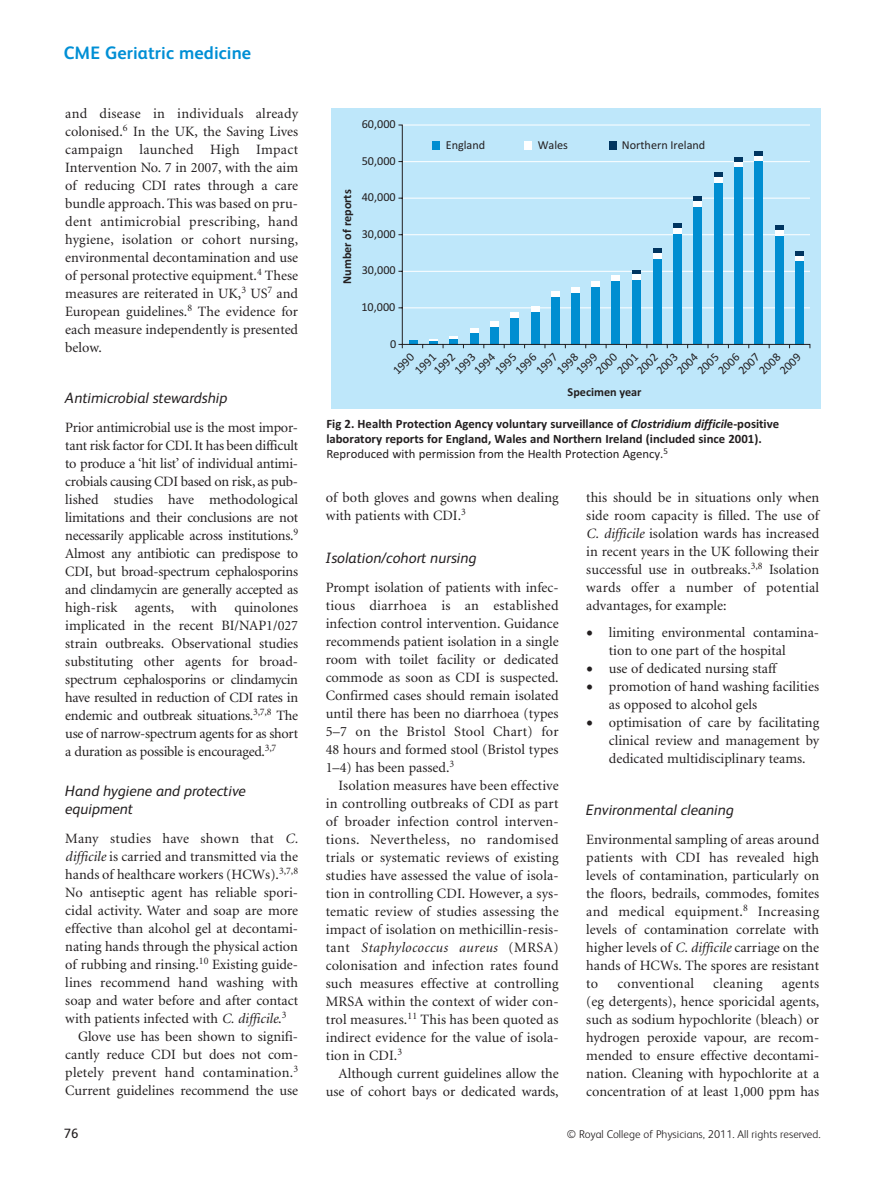
<style>
.page{position:relative;width:893px;height:1191px;background:#fff}
.page>*{position:absolute;margin:0;border:0;box-sizing:border-box;transform-origin:0 0}
.t1{font:700 18px "FS Albert";letter-spacing:.005em;color:#008fd5}
.t2{font:italic 15px/18px "FS Albert";color:#231f20}
.t3{font:14.25px/18px "Minion";color:#231f20;text-align:justify}
.t4{font:14.25px "Minion";letter-spacing:.02em;color:#231f20}
.t5{font:13.5px "FS Albert";color:#231f20}
.t6{font:700 12.75px/15px "Calibri";color:#231f20}
.t7{font:12.15px/15.5px "Calibri";color:#231f20}
.t8{font:700 12.15px "Calibri";color:#231f20}
.t9{font:300 11.25px "FS Albert";letter-spacing:.005em;color:#231f20}
.s1{font-style:italic}
.s2{font-weight:400}
.s3{font-size:24px}
</style>
<div class="page">
<svg style="left:331px;top:108px;width:490px;height:301px;background:#addef5"></svg>
<p class="t1" style="left:64px;top:45px;width:189px">CME Geriatric medicine</p>
<p class="t3" style="left:65px;top:106px;width:234px">and disease in individuals already colonised.<sup>6</sup> In the UK, the Saving Lives campaign launched High Impact Intervention No. 7 in 2007, with the aim of reducing CDI rates through a care bundle approach. This was based on pru&shy;dent antimicrobial prescribing, hand hygiene, isolation or cohort nursing, environmental decontamination and use of personal protective equipment.<sup>4</sup> These measures are reiterated in UK,<sup>3</sup> US<sup>7</sup> and European guidelines.<sup>8</sup> The evidence for each measure independently is presented below.</p>
<p class="t2" style="left:65px;top:391px;width:164px">Antimicrobial stewardship</p>
<p class="t3" style="left:65px;top:419px;width:234px">Prior antimicrobial use is the most impor&shy;tant risk factor for CDI. It has been difficult to produce a ‘hit list’ of individual antimi&shy;crobials causing CDI based on risk, as pub&shy;lished studies have methodological limitations and their conclusions are not necessarily applicable across institutions.<sup>9<br></sup>Almost any antibiotic can predispose to CDI, but broad-spectrum cephalosporins and clindamycin are generally accepted as high-risk agents, with quinolones implicated in the recent BI/NAP1/027 strain outbreaks. Observational studies substituting other agents for broad&shy;spectrum cephalosporins or clindamycin have resulted in reduction of CDI rates in endemic and outbreak situations.<sup>3,7,8</sup> The use of narrow-spectrum agents for as short a duration as possible is encouraged.<sup>3,7</sup></p>
<p class="t2" style="left:65px;top:784px;width:182px">Hand hygiene and protective equipment</p>
<p class="t4" style="left:65px;top:832px;width:234px">Many studies have shown that <span class="s1">C.</span></p>
<p class="t3" style="left:65px;top:848px;width:234px"><span class="s1">difficile</span> is carried and transmitted via the</p>
<p class="t3" style="left:65px;top:866px;width:234px">hands of healthcare workers (HCWs).<sup>3,7,8</sup></p>
<p class="t3" style="left:65px;top:884px;width:234px">No antiseptic agent has reliable spori-</p>
<p class="t3" style="left:65px;top:902px;width:234px">cidal activity. Water and soap are more</p>
<p class="t3" style="left:65px;top:920px;width:234px">effective than alcohol gel at decontami-</p>
<p class="t3" style="left:65px;top:938px;width:234px">nating hands through the physical action</p>
<p class="t3" style="left:65px;top:956px;width:234px">of rubbing and rinsing.<sup>10</sup> Existing guide-</p>
<p class="t3" style="left:65px;top:974px;width:234px">lines recommend hand washing with</p>
<p class="t3" style="left:65px;top:992px;width:234px">soap and water before and after contact</p>
<p class="t3" style="left:65px;top:1010px;width:223px">with patients infected with <span class="s1">C. difficile</span>.<sup>3</sup></p>
<p class="t3" style="left:78px;top:1028px;width:222px">Glove use has been shown to signifi-</p>
<p class="t3" style="left:65px;top:1046px;width:234px">cantly reduce CDI but does not com-</p>
<p class="t3" style="left:65px;top:1064px;width:234px">pletely prevent hand contamination.<sup>3</sup></p>
<p class="t3" style="left:65px;top:1082px;width:234px">Current guidelines recommend the use</p>
<p class="t8" style="left:343px;top:284px;width:96px;rotate:-90deg">Number of reports</p>
<p class="t7" style="left:362px;top:117px;width:35px">60,000</p>
<p class="t7" style="left:362px;top:154px;width:35px">50,000</p>
<p class="t7" style="left:362px;top:190px;width:35px">40,000</p>
<p class="t7" style="left:362px;top:227px;width:35px">30,000</p>
<p class="t7" style="left:362px;top:264px;width:35px">30,000</p>
<p class="t7" style="left:361px;top:300px;width:35px">10,000</p>
<p class="t7" style="left:446px;top:138px;width:41px">England</p>
<p class="t7" style="left:538px;top:138px;width:32px">Wales</p>
<p class="t7" style="left:622px;top:138px;width:85px">Northern Ireland</p>
<p class="t7" style="left:390px;top:337px;width:8px">0</p>
<p class="t7" style="left:654px;top:368px;width:26px;rotate:-45deg">2003</p>
<p class="t7" style="left:674px;top:368px;width:26px;rotate:-45deg">2004</p>
<p class="t7" style="left:695px;top:368px;width:26px;rotate:-45deg">2005</p>
<p class="t7" style="left:715px;top:368px;width:26px;rotate:-45deg">2006</p>
<p class="t7" style="left:736px;top:368px;width:26px;rotate:-45deg">2007</p>
<p class="t7" style="left:756px;top:368px;width:26px;rotate:-45deg">2008</p>
<p class="t7" style="left:777px;top:368px;width:26px;rotate:-45deg">2009</p>
<p class="t7" style="left:593px;top:368px;width:26px;rotate:-45deg">2000</p>
<p class="t7" style="left:614px;top:368px;width:26px;rotate:-45deg">2001</p>
<p class="t7" style="left:401px;top:357px;width:26px;text-indent:-15px;rotate:-45deg">1990<br>1991</p>
<p class="t7" style="left:471px;top:368px;width:26px;rotate:-45deg">1994</p>
<p class="t7" style="left:492px;top:368px;width:26px;rotate:-45deg">1995</p>
<p class="t7" style="left:513px;top:368px;width:26px;rotate:-45deg">1996</p>
<p class="t7" style="left:533px;top:368px;width:26px;rotate:-45deg">1997</p>
<p class="t7" style="left:554px;top:368px;width:26px;rotate:-45deg">1998</p>
<p class="t7" style="left:573px;top:368px;width:26px;rotate:-45deg">1999</p>
<p class="t7" style="left:634px;top:368px;width:26px;rotate:-45deg">2002</p>
<p class="t7" style="left:431px;top:368px;width:26px;rotate:-45deg">1992</p>
<p class="t7" style="left:451px;top:368px;width:26px;rotate:-45deg">1993</p>
<p class="t8" style="left:568px;top:387px;width:76px">Specimen year</p>
<p class="t6" style="left:326px;top:418px;width:454px">Fig 2. Health Protection Agency voluntary surveillance of <span class="s1">Clostridium difficil</span>e-positive laboratory reports for England, Wales and Northern Ireland (included since 2001).<br><span class="s2">Reproduced with permission from the Health Protection Agency.</span><sup>5</sup></p>
<p class="t3" style="left:326px;top:489px;width:234px">of both gloves and gowns when dealing with patients with CDI.<sup>3</sup></p>
<p class="t2" style="left:326px;top:550px;width:152px">Isolation/cohort nursing</p>
<p class="t3" style="left:326px;top:579px;width:234px">Prompt isolation of patients with infec&shy;tious diarrhoea is an established infection control intervention. Guidance recommends patient isolation in a single room with toilet facility or dedicated commode as soon as CDI is suspected.<br>Confirmed cases should remain isolated until there has been no diarrhoea (types 5–7 on the Bristol Stool Chart) for 48 hours and formed stool (Bristol types 1–4) has been passed.<sup>3</sup></p>
<p class="t3" style="left:326px;top:777px;width:234px;text-indent:13px">Isolation measures have been effective in controlling outbreaks of CDI as part of broader infection control interven&shy;tions. Nevertheless, no randomised trials or systematic reviews of existing studies have assessed the value of isola&shy;tion in controlling CDI. However, a sys&shy;tematic review of studies assessing the impact of isolation on methicillin-resis&shy;tant <span class="s1">Staphylococcus aureus</span> (MRSA) colonisation and infection rates found such measures effective at controlling MRSA within the context of wider con&shy;trol measures.<sup>11</sup> This has been quoted as indirect evidence for the value of isola&shy;tion in CDI.<sup>3</sup></p>
<p class="t3" style="left:326px;top:1065px;width:234px;text-align:right">Although current guidelines allow the use of cohort bays or dedicated wards,</p>
<p class="t3" style="left:586px;top:489px;width:234px">this should be in situations only when side room capacity is filled. The use of <span class="s1">C. difficile</span> isolation wards has increased in recent years in the UK following their successful use in outbreaks.<sup>3,8</sup> Isolation wards offer a number of potential advantages, for example:</p>
<p class="t3" style="left:609px;top:624px;width:212px;text-indent:-22px"><span class="s3">•</span> limiting environmental contamina&shy;tion to one part of the hospital</p>
<p class="t3" style="left:586px;top:660px;width:192px"><span class="s3">•</span> use of dedicated nursing staff</p>
<p class="t3" style="left:609px;top:678px;width:212px;text-indent:-22px"><span class="s3">•</span> promotion of hand washing facilities as opposed to alcohol gels</p>
<p class="t3" style="left:609px;top:714px;width:212px;text-indent:-22px"><span class="s3">•</span> optimisation of care by facilitating clinical review and management by dedicated multidisciplinary teams.</p>
<p class="t2" style="left:586px;top:802px;width:149px">Environmental cleaning</p>
<p class="t3" style="left:586px;top:831px;width:234px">Environmental sampling of areas around patients with CDI has revealed high levels of contamination, particularly on the floors, bedrails, commodes, fomites and medical equipment.<sup>8</sup> Increasing levels of contamination correlate with higher levels of <span class="s1">C. difficile</span> carriage on the hands of HCWs. The spores are resistant to</p>
<p class="t4" style="left:617px;top:977px;width:78px">conventional</p>
<p class="t4" style="left:713px;top:977px;width:51px">cleaning</p>
<p class="t3" style="left:586px;top:975px;width:234px;text-indent:196px">agents (eg detergents), hence sporicidal agents, such as sodium hypochlorite (bleach) or hydrogen peroxide vapour, are recom&shy;mended to ensure effective decontami&shy;nation. Cleaning with hypochlorite at a concentration of at least 1,000 ppm has</p>
<p class="t5" style="left:64px;top:1128px;width:16px">76</p>
<p class="t9" style="left:567px;top:1129px;width:255px">© Royal College of Physicians, 2011. All rights reserved.</p>
</div>
